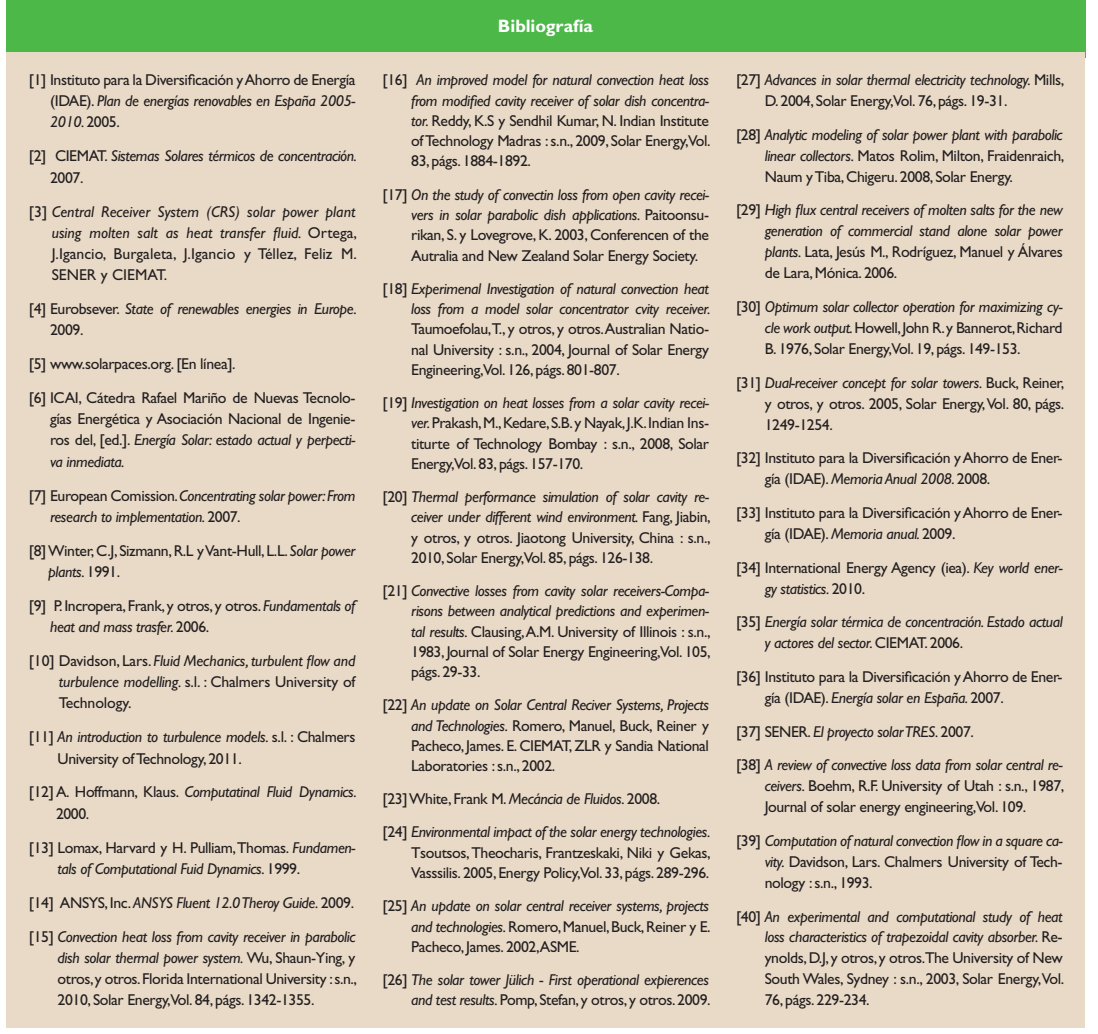
<style>
.page{position:relative;width:1098px;height:1034px;background:#fff}
.page>*{position:absolute;margin:0;border:0;box-sizing:border-box;transform-origin:0 0}
.t1{font:700 18px "Gill Sans Std";color:#fff}
.t2{font:15.75px/20.2px "Gill Sans Std";letter-spacing:-.025em;color:#231f20;text-align:justify}
.t3{font:italic 15.75px/20.2px "Gill Sans Std";letter-spacing:-.025em;color:#231f20}
.s1{font-style:italic}
.s2{font-style:normal}
</style>
<div class="page">
<div style="left:6px;top:1px;width:1078px;height:57px;background:#4cb848"></div>
<div style="left:6px;top:52px;width:1078px;height:975px;background:#e9dac7"></div>
<p class="t2" style="left:50px;top:69px;width:307px;line-height:21.2px;text-indent:-21px">[1] Instituto para la Diversificación y Ahorro de Energía (IDAE). <span class="s1">Plan de energías renovables en España 2005- 2010.</span> 2005.</p>
<p class="t3" style="left:50px;top:146px;width:308px;line-height:21.2px;text-indent:-21px"><span class="s2">[2] CIEMAT.</span> Sistemas Solares térmicos de concentración.<br><span class="s2">2007.</span></p>
<p class="t3" style="left:52px;top:201px;width:307px;line-height:21.2px;text-align:justify;text-indent:-23px"><span class="s2">[3]</span> Central Receiver System (CRS) solar power plant using molten salt as heat transfer fluid. <span class="s2">Ortega, J.Igancio, Burgaleta, J.Igancio y Téllez, Feliz M.<br>SENER y CIEMAT.</span></p>
<p class="t3" style="left:50px;top:298px;width:308px;line-height:21.2px;text-indent:-21px"><span class="s2">[4] Eurobsever.</span> State of renewables energies in Europe.<br><span class="s2">2009.</span></p>
<p class="t2" style="left:29px;top:347px;width:328px;line-height:34px">[5] www.solarpaces.org. [En línea].<br>[6] ICAI, Cátedra Rafael Mariño de Nuevas Tecnolo-</p>
<p class="t2" style="left:50px;top:408px;width:307px;line-height:21.2px">gías Energética y Asociación Nacional de Ingenie&shy;ros del, [ed.]. <span class="s1">Energía Solar: estado actual y perpecti&shy;va inmediata.</span></p>
<p class="t3" style="left:50px;top:484px;width:307px;line-height:21.2px;text-indent:-21px"><span class="s2">[7] European Comission.</span> Concentrating solar power: From research to implementation. <span class="s2">2007.</span></p>
<p class="t2" style="left:48px;top:540px;width:309px;line-height:21.2px;text-indent:-19px">[8] Winter, C.J, Sizmann, R.L y Vant-Hull, L.L. <span class="s1">Solar power plants.</span> 1991.</p>
<p class="t2" style="left:50px;top:595px;width:307px;line-height:21.2px;text-indent:-21px">[9] P. Incropera, Frank, y otros, y otros. <span class="s1">Fundamentals of heat and mass trasfer.</span> 2006.</p>
<p class="t2" style="left:59px;top:650px;width:298px;line-height:21.2px;text-indent:-30px">[10] Davidson, Lars. <span class="s1">Fluid Mechanics, turbulent flow and turbulence modelling.</span> s.l. : Chalmers University of Technology.</p>
<p class="t2" style="left:58px;top:726px;width:299px;line-height:21.2px;text-indent:-29px">[11] <span class="s1">An introduction to turbulence models.</span> s.l. : Chalmers<br>University of Technology, 2011.</p>
<p class="t2" style="left:56px;top:781px;width:302px;line-height:21.2px;text-indent:-27px">[12] A. Hoffmann, Klaus. <span class="s1">Computatinal Fluid Dynamics.<br></span>2000.</p>
<p class="t3" style="left:58px;top:836px;width:299px;line-height:21.2px;text-indent:-29px"><span class="s2">[13] Lomax, Harvard y H. Pulliam, Thomas.</span> Fundamen&shy;tals of Computational Fuid Dynamics. <span class="s2">1999.</span></p>
<p class="t3" style="left:29px;top:885px;width:328px;line-height:34px"><span class="s2">[14] ANSYS, Inc.</span> ANSYS Fluent 12.0 Theroy Guide. <span class="s2">2009. [15]</span> Convection heat loss from cavity receiver in parabolic</p>
<p class="t2" style="left:58px;top:946px;width:301px;line-height:21.2px"><span class="s1">dish solar thermal power system.</span> Wu, Shaun-Ying, y otros, y otros. Florida International University : s.n., 2010, Solar Energy,Vol. 84, págs. 1342-1355.</p>
<p class="t1" style="left:497px;top:16px;width:97px">Bibliografía</p>
<p class="t2" style="left:411px;top:70px;width:301px;text-indent:-29px">[16] <span class="s1">An improved model for natural convection heat loss from modified cavity receiver of solar dish concentra&shy;tor.</span> Reddy, K.S y Sendhil Kumar, N. Indian Institute of Technology Madras : s.n., 2009, Solar Energy,Vol.<br>83, págs. 1884-1892.</p>
<p class="t2" style="left:411px;top:184px;width:299px;text-indent:-29px">[17] <span class="s1">On the study of convectin loss from open cavity recei&shy;vers in solar parabolic dish applications.</span> Paitoonsu&shy;rikan, S. y Lovegrove, K. 2003, Conferencen of the Autralia and New Zealand Solar Energy Society.</p>
<p class="t3" style="left:382px;top:278px;width:329px;text-align:right"><span class="s2">[18]</span> Experimenal Investigation of natural convection heat loss from a model solar concentrator cvity receiver.</p>
<p class="t2" style="left:411px;top:319px;width:299px">Taumoefolau,T., y otros, y otros.Australian Natio&shy;nal University : s.n., 2004, Journal of Solar Energy Engineering,Vol. 126, págs. 801-807.</p>
<p class="t2" style="left:411px;top:392px;width:299px;text-indent:-29px">[19] <span class="s1">Investigation on heat losses from a solar cavity recei&shy;ver.</span> Prakash, M., Kedare, S.B. y Nayak, J.K. Indian Ins&shy;titurte of Technology Bombay : s.n., 2008, Solar Energy,Vol. 83, págs. 157-170.</p>
<p class="t2" style="left:411px;top:486px;width:301px;text-indent:-29px">[20] <span class="s1">Thermal performance simulation of solar cavity re&shy;ceiver under different wind environment.</span> Fang, Jiabin, y otros, y otros. Jiaotong University, China : s.n., 2010, Solar Energy,Vol. 85, págs. 126-138.</p>
<p class="t3" style="left:411px;top:580px;width:301px;text-align:justify;text-indent:-29px"><span class="s2">[21]</span> Convective losses from cavity solar receivers-Compa&shy;risons between analytical predictions and experimen&shy;tal results. <span class="s2">Clausing, A.M. University of Illinois : s.n., 1983, Journal of Solar Energy Engineering,Vol. 105, págs. 29-33.</span></p>
<p class="t2" style="left:411px;top:695px;width:299px;text-indent:-29px">[22] <span class="s1">An update on Solar Central Reciver Systems, Projects and Technologies.</span> Romero, Manuel, Buck, Reiner y Pacheco, James. E. CIEMAT, ZLR y Sandia National Laboratories : s.n., 2002.</p>
<p class="t3" style="left:382px;top:782px;width:329px;line-height:33.1px"><span class="s2">[23] White, Frank M.</span> Mecáncia de Fluidos. <span class="s2">2008.<br>[24]</span> Environmental impact of the solar energy technologies.</p>
<p class="t2" style="left:411px;top:842px;width:301px">Tsoutsos, Theocharis, Frantzeskaki, Niki y Gekas,<br>Vasssilis. 2005, Energy Policy,Vol. 33, págs. 289-296.</p>
<p class="t3" style="left:411px;top:895px;width:301px;text-align:justify;text-indent:-29px"><span class="s2">[25]</span> An update on solar central receiver systems, projects and technologies. <span class="s2">Romero, Manuel, Buck, Reiner y E.<br>Pacheco, James. 2002,ASME.</span></p>
<p class="t3" style="left:382px;top:969px;width:329px;text-align:right"><span class="s2">[26]</span> The solar tower Jülich - First operational expierences and test results. <span class="s2">Pomp, Stefan, y otros, y otros. 2009.</span></p>
<p class="t2" style="left:764px;top:69px;width:301px;line-height:20.9px;text-indent:-29px">[27] <span class="s1">Advances in solar thermal electricity technology.</span> Mills,<br>D. 2004, Solar Energy,Vol. 76, págs. 19-31.</p>
<p class="t2" style="left:764px;top:124px;width:301px;line-height:20.9px;text-indent:-29px">[28] <span class="s1">Analytic modeling of solar power plant with parabolic linear collectors.</span> Matos Rolim, Milton, Fraidenraich, Naum y Tiba, Chigeru. 2008, Solar Energy.</p>
<p class="t3" style="left:764px;top:200px;width:299px;line-height:20.9px;text-align:justify;text-indent:-29px"><span class="s2">[29]</span> High flux central receivers of molten salts for the new generation of commercial stand alone solar power plants. <span class="s2">Lata, Jesús M., Rodríguez, Manuel y Álvares de Lara, Mónica. 2006.</span></p>
<p class="t2" style="left:764px;top:296px;width:299px;line-height:20.9px;text-indent:-29px">[30] <span class="s1">Optimum solar collector operation for maximizing cy&shy;cle work output.</span> Howell, John R. y Bannerot, Richard B. 1976, Solar Energy,Vol. 19, págs. 149-153.</p>
<p class="t2" style="left:764px;top:372px;width:301px;line-height:20.9px;text-indent:-29px">[31] <span class="s1">Dual-receiver concept for solar towers.</span> Buck, Reiner, y otros, y otros. 2005, Solar Energy, Vol. 80, págs.<br>1249-1254.</p>
<p class="t2" style="left:764px;top:447px;width:299px;line-height:20.9px;text-indent:-29px">[32] Instituto para la Diversificación y Ahorro de Ener&shy;gía (IDAE). <span class="s1">Memoria Anual 2008.</span> 2008.</p>
<p class="t2" style="left:764px;top:502px;width:299px;line-height:20.9px;text-indent:-29px">[33] Instituto para la Diversificación y Ahorro de Ener&shy;gía (IDAE). <span class="s1">Memoria anual.</span> 2009.</p>
<p class="t2" style="left:764px;top:556px;width:299px;line-height:20.9px;text-indent:-29px">[34] International Energy Agency (iea). <span class="s1">Key world ener&shy;gy statistics.</span> 2010.</p>
<p class="t3" style="left:764px;top:611px;width:299px;line-height:20.9px;text-indent:-29px"><span class="s2">[35]</span> Energía solar térmica de concentración. Estado actual y actores del sector. <span class="s2">CIEMAT. 2006.</span></p>
<p class="t2" style="left:764px;top:666px;width:299px;line-height:20.9px;text-indent:-29px">[36] Instituto para la Diversificación y Ahorro de Ener&shy;gía (IDAE). <span class="s1">Energía solar en España.</span> 2007.</p>
<p class="t3" style="left:735px;top:714px;width:328px;line-height:33.8px"><span class="s2">[37] SENER.</span> El proyecto solar TRES. <span class="s2">2007.<br>[38]</span> A review of convective loss data from solar central re-</p>
<p class="t2" style="left:764px;top:775px;width:301px;line-height:20.9px"><span class="s1">ceivers.</span> Boehm, R.F. University of Utah : s.n., 1987,<br>Journal of solar energy engineering,Vol. 109.</p>
<p class="t2" style="left:764px;top:830px;width:299px;line-height:20.9px;text-indent:-29px">[39] <span class="s1">Computation of natural convection flow in a square ca&shy;vity.</span> Davidson, Lars. Chalmers University of Tech&shy;nology : s.n., 1993.</p>
<p class="t2" style="left:764px;top:905px;width:301px;line-height:20.9px;text-indent:-29px">[40] <span class="s1">An experimental and computational study of heat loss characteristics of trapezoidal cavity absorber.</span> Re&shy;ynolds, D.J, y otros, y otros.The University of New South Wales, Sydney : s.n., 2003, Solar Energy,Vol.<br>76, págs. 229-234.</p>
</div>
